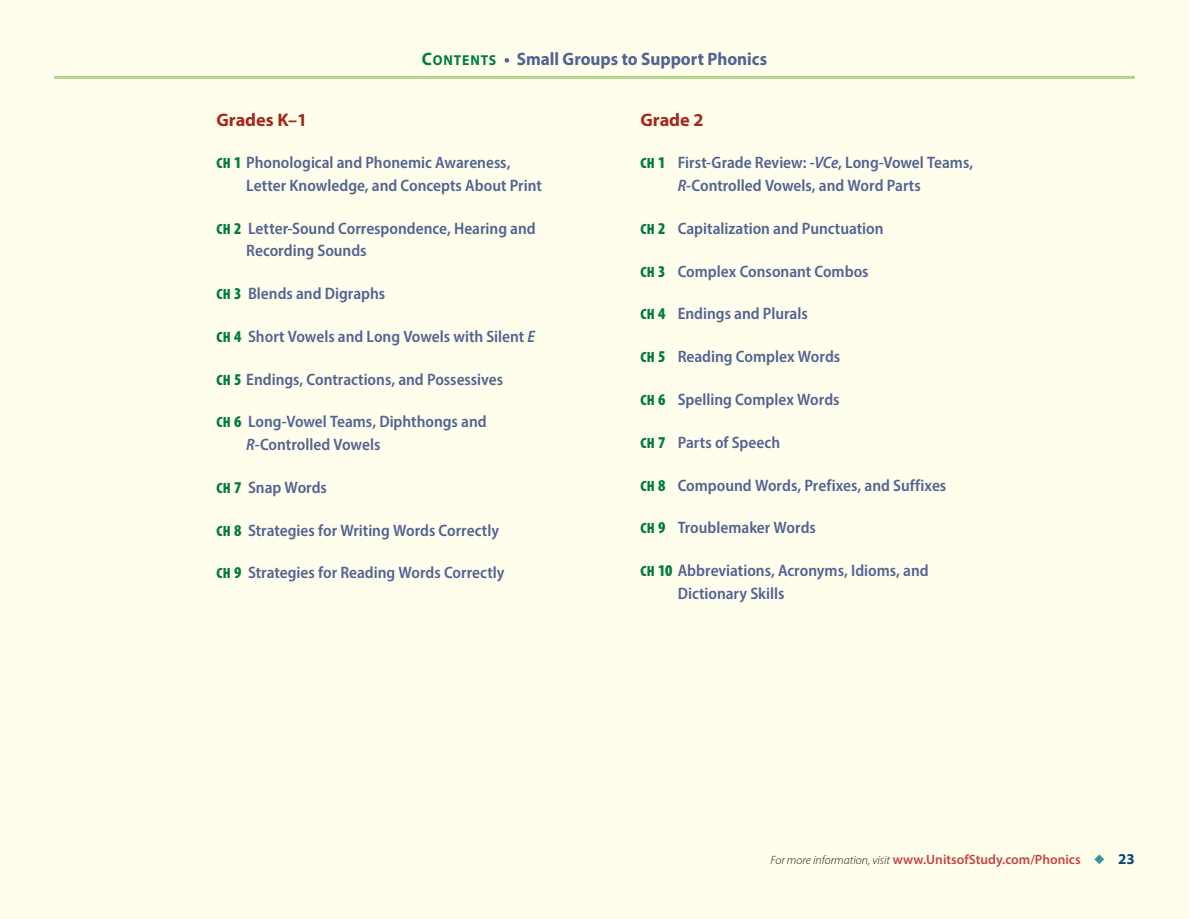
<style>
.page{position:relative;width:1189px;height:919px;background:#fff}
.page>*{position:absolute;margin:0;border:0;box-sizing:border-box;transform-origin:0 0}
.BASAL_TEXT{font:700 18.3px "Myriad Pro";color:#a32a1c}
.BASAL_TEXT-2{font:700 18px "Myriad Pro";color:#516295;scale:.95 1}
.BASAL_TEXT-3{font:600 semi-condensed 16.5px/22.5px "Myriad Pro";color:#516295}
.Contents_for_SG{font:600 semi-condensed 16.5px/22.5px "Myriad Pro";color:#516295}
.t1{font:600 13.5px "Myriad Pro";color:#c2443e}
.s1{font-family:"Myriad Pro Bold SC800";font-weight:400;color:#007b42}
.s2{font-family:"Myriad Pro Bold SC800";font-weight:400;font-size:14.4px;color:#007b42}
.s3{font-weight:900;font-stretch:condensed;font-size:14.85px;color:#007b42}
.s4{font-weight:900;font-stretch:condensed;color:#007b42}
.s5{font-style:italic}
.s6{font-weight:300;font-style:italic;font-size:12px;color:#1c1b1a}
.s7{color:#428f9f}
.s8{font-weight:700;font-size:15px;color:#004580}
</style>
<div class="page">
<div style="left:0;top:0;width:1188px;height:918px;background:#fffdeb"></div>
<hr style="left:54px;top:76px;width:1080px;height:3px;background:#b2d488">
<p class="BASAL_TEXT-2" style="left:422px;top:47px;width:365px"><span class="s1">C</span><span class="s2">ONTENTS</span> • Small Groups to Support Phonics</p>
<p class="BASAL_TEXT" style="left:216px;top:107px;width:92px">Grades K–1</p>
<p class="BASAL_TEXT-3" style="left:246px;top:151px;width:297px;text-indent:-30px"><span class="s3">CH</span> <span class="s4">1</span> Phonological and Phonemic Awareness,<br>Letter Knowledge, and Concepts About Print</p>
<p class="BASAL_TEXT-3" style="left:246px;top:216px;width:291px;text-indent:-30px"><span class="s3">CH</span> <span class="s4">2</span> Letter-Sound Correspondence, Hearing and<br>Recording Sounds</p>
<p class="BASAL_TEXT-3" style="left:216px;top:282px;width:170px"><span class="s3">CH</span> <span class="s4">3</span> Blends and Digraphs</p>
<p class="BASAL_TEXT-3" style="left:216px;top:324px;width:320px"><span class="s3">CH</span> <span class="s4">4</span> Short Vowels and Long Vowels with Silent <span class="s5">E</span></p>
<p class="BASAL_TEXT-3" style="left:216px;top:367px;width:288px"><span class="s3">CH</span> <span class="s4">5</span> Endings, Contractions, and Possessives</p>
<p class="BASAL_TEXT-3" style="left:246px;top:410px;width:242px;text-indent:-30px"><span class="s3">CH</span> <span class="s4">6</span> Long-Vowel Teams, Diphthongs and<br><span class="s5">R</span>-Controlled Vowels</p>
<p class="BASAL_TEXT-3" style="left:216px;top:475px;width:112px"><span class="s3">CH</span> <span class="s4">7</span> Snap Words</p>
<p class="BASAL_TEXT-3" style="left:216px;top:518px;width:284px"><span class="s3">CH</span> <span class="s4">8</span> Strategies for Writing Words Correctly</p>
<p class="BASAL_TEXT-3" style="left:216px;top:561px;width:289px"><span class="s3">CH</span> <span class="s4">9</span> Strategies for Reading Words Correctly</p>
<p class="BASAL_TEXT" style="left:640px;top:107px;width:65px">Grade 2</p>
<p class="Contents_for_SG" style="left:677px;top:151px;width:297px;text-indent:-37px"><span class="s3">CH</span> <span class="s4">1</span> First-Grade Review: -<span class="s5">VCe</span>, Long-Vowel Teams,<br><span class="s5">R</span>-Controlled Vowels, and Word Parts</p>
<p class="Contents_for_SG" style="left:640px;top:216px;width:244px"><span class="s3">CH</span> <span class="s4">2</span> Capitalization and Punctuation</p>
<p class="Contents_for_SG" style="left:640px;top:259px;width:229px"><span class="s3">CH</span> <span class="s4">3</span> Complex Consonant Combos</p>
<p class="Contents_for_SG" style="left:640px;top:302px;width:169px"><span class="s3">CH</span> <span class="s4">4</span> Endings and Plurals</p>
<p class="Contents_for_SG" style="left:640px;top:345px;width:201px"><span class="s3">CH</span> <span class="s4">5</span> Reading Complex Words</p>
<p class="Contents_for_SG" style="left:640px;top:387px;width:200px"><span class="s3">CH</span> <span class="s4">6</span> Spelling Complex Words</p>
<p class="Contents_for_SG" style="left:640px;top:430px;width:141px"><span class="s3">CH</span> <span class="s4">7</span> Parts of Speech</p>
<p class="Contents_for_SG" style="left:640px;top:473px;width:307px"><span class="s3">CH</span> <span class="s4">8</span> Compound Words, Prefixes, and Suffixes</p>
<p class="Contents_for_SG" style="left:640px;top:516px;width:177px"><span class="s3">CH</span> <span class="s4">9</span> Troublemaker Words</p>
<p class="Contents_for_SG" style="left:677px;top:558px;width:252px;text-indent:-37px"><span class="s3">CH</span> <span class="s4">10</span> Abbreviations, Acronyms, Idioms, and<br>Dictionary Skills</p>
<p class="t1" style="left:770px;top:850px;width:366px"><span class="s6">For more information, visit</span> www.UnitsofStudy.com/Phonics <span class="s7">◆</span> <span class="s8">23</span></p>
</div>
